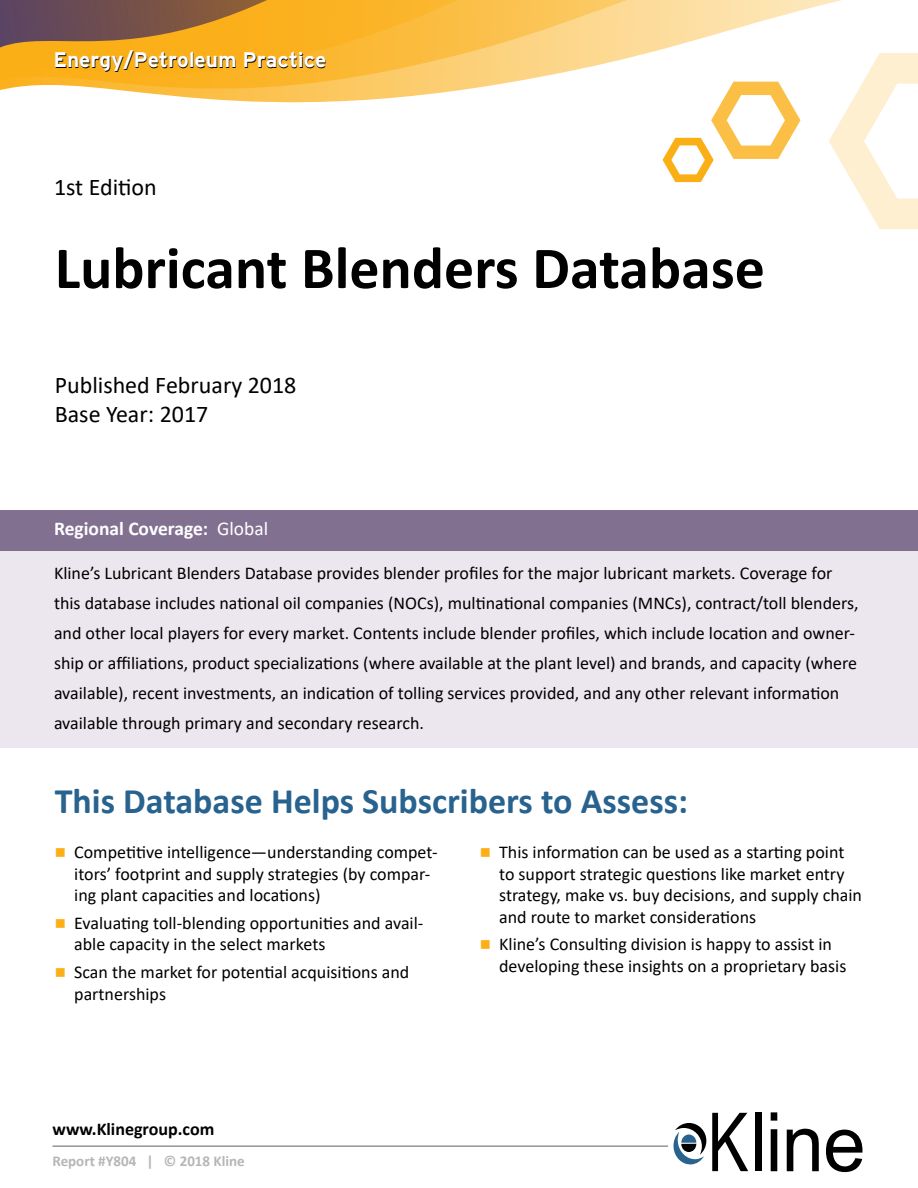
<style>
.page{position:relative;width:918px;height:1188px;background:#fff}
.page>*{position:absolute;margin:0;border:0;box-sizing:border-box;transform-origin:0 0}
.t1{font:700 60px "Calibri";color:#000}
.t2{font:700 36px "Calibri";color:#28628e}
.t3{font:24px/28.8px "Calibri";color:#000}
.t4{font:700 21px "Interstate";color:#000}
.t5{font:700 19.5px "Calibri";color:#fff}
.t6{font:18px/21.6px "Calibri";color:#000}
.t7{font:700 18px "Calibri";color:#000}
.t8{font:700 15px "Calibri";color:#b4b6b8}
.s1{font-weight:400}
.s2{color:#fcaf17}
</style>
<div class="page">
<svg style="left:674px;top:1123px;width:32px;height:42px"></svg>
<div style="left:755px;top:1113px;width:6px;height:58px;background:#000"></div>
<svg style="left:771px;top:1112px;width:6px;height:59px"></svg>
<svg style="left:787px;top:1129px;width:32px;height:42px"></svg>
<svg style="left:826px;top:1130px;width:36px;height:42px"></svg>
<svg style="left:712px;top:1113px;width:36px;height:58px"></svg>
<hr style="left:52px;top:1145px;width:616px;height:2px;background:#939598">
<div style="left:0;top:510px;width:918px;height:41px;background:#827091"></div>
<div style="left:0;top:551px;width:918px;height:197px;background:#ece7ee"></div>
<svg style="left:0;top:0;width:835px;height:101px"></svg>
<svg style="left:0;top:0;width:653px;height:79px;background:#fbc863"></svg>
<svg style="left:0;top:0;width:542px;height:57px;background:#d49939"></svg>
<svg style="left:663px;top:82px;width:137px;height:100px"></svg>
<svg style="left:829px;top:53px;width:89px;height:176px"></svg>
<p class="t4" style="left:54px;top:49px;width:274px">Energy/Petroleum Practice</p>
<h3 class="t3" style="left:54px;top:172px;width:104px">1st Edition</h3>
<h1 class="t1" style="left:55px;top:226px;width:712px">Lubricant Blenders Database</h1>
<h3 class="t3" style="left:55px;top:370px;width:243px">Published February 2018<br>Base Year: 2017</h3>
<p class="t5" style="left:54px;top:515px;width:216px">Regional Coverage: <span class="s1">Global</span></p>
<p class="t6" style="left:54px;top:558px;width:806px;line-height:30px">Kline’s Lubricant Blenders Database provides blender profiles for the major lubricant markets. Coverage for this database includes national oil companies (NOCs), multinational companies (MNCs), contract/toll blenders, and other local players for every market. Contents include blender profiles, which include location and owner&shy;ship or affiliations, product specializations (where available at the plant level) and brands, and capacity (where available), recent investments, an indication of tolling services provided, and any other relevant information available through primary and secondary research.</p>
<h2 class="t2" style="left:55px;top:776px;width:635px">This Database Helps Subscribers to Assess:</h2>
<p class="t6" style="left:74px;top:841px;width:365px;text-indent:-20px"><span class="s2">■</span> Competitive intelligence—understanding compet&shy;itors’ footprint and supply strategies (by compar&shy;ing plant capacities and locations)</p>
<p class="t6" style="left:74px;top:912px;width:351px;text-indent:-20px"><span class="s2">■</span> Evaluating toll-blending opportunities and avail&shy;able capacity in the select markets</p>
<p class="t6" style="left:74px;top:961px;width:337px;text-indent:-20px"><span class="s2">■</span> Scan the market for potential acquisitions and partnerships</p>
<p class="t6" style="left:499px;top:841px;width:364px;text-indent:-20px"><span class="s2">■</span> This information can be used as a starting point to support strategic questions like market entry strategy, make vs. buy decisions, and supply chain and route to market considerations</p>
<p class="t6" style="left:499px;top:933px;width:349px;text-indent:-20px"><span class="s2">■</span> Kline’s Consulting division is happy to assist in developing these insights on a proprietary basis</p>
<p class="t7" style="left:52px;top:1116px;width:163px">www.Klinegroup.com</p>
<p class="t8" style="left:52px;top:1150px;width:194px">Report #Y804 | © 2018 Kline</p>
</div>
